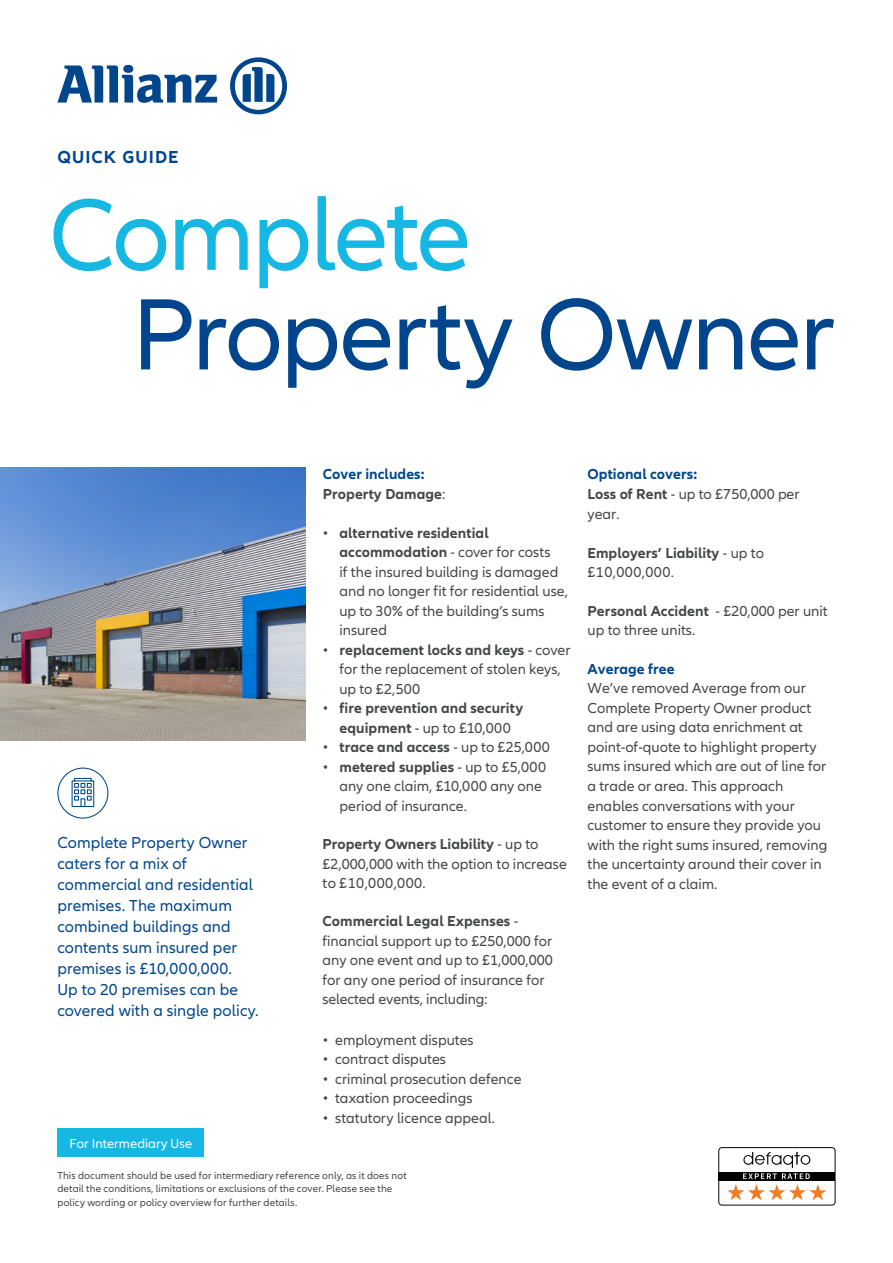
<style>
.page{position:relative;width:893px;height:1263px;background:#fff}
.page>*{position:absolute;margin:0;border:0;box-sizing:border-box;transform-origin:0 0}
.t1{font:105px "Allianz Neo";letter-spacing:-.02em;color:#01468c}
.t2{font:105px "Allianz Neo";letter-spacing:-.025em;color:#16b8e3}
.t3{font:700 18px "Allianz Neo";letter-spacing:.06em;color:#01468c}
.Copy_10_13pt{font:16.5px/21px "Allianz Neo";letter-spacing:.005em;color:#01468c}
.Copy_10_13pt-2{font:15px/19.5px "Allianz Neo";color:#454647}
.Copy_10_13pt-3{font:700 15px/19.5px "Allianz Neo";letter-spacing:.005em;color:#454647;text-align:center}
.Copy_10_13pt-4{font:700 15px/19.5px "Allianz Neo";letter-spacing:.005em;color:#01468c}
.t4{font:13.5px "Allianz Neo";letter-spacing:.005em;color:#fff}
.Caption___Footer_7_9{font:10.5px/13.5px "Allianz Neo";letter-spacing:.015em;color:#454647}
.s1{color:#454647}
.s2{font-weight:400;color:#454647}
.s3{font-weight:700}
.s4{font-weight:400}
.s5{font-weight:700;color:#01468c}
</style>
<div class="page">
<img style="left:0;top:468px;width:305px;height:273px">
<svg style="left:57px;top:65px;width:160px;height:38px"></svg>
<svg style="left:230px;top:57px;width:57px;height:57px"></svg>
<div style="left:57px;top:1128px;width:147px;height:29px;background:#16b8e3"></div>
<div style="left:57px;top:767px;width:51px;height:52px;border:1px solid #01468c;border-radius:50%"></div>
<svg style="left:71px;top:777px;width:24px;height:30px"></svg>
<svg style="left:718px;top:1147px;width:118px;height:58px"></svg>
<p class="t3" style="left:57px;top:146px;width:123px">QUICK GUIDE</p>
<p class="t2" style="left:49px;top:175px;width:424px">Complete</p>
<p class="t1" style="left:132px;top:275px;width:705px">Property Owner</p>
<p class="Copy_10_13pt" style="left:57px;top:832px;width:203px">Complete Property Owner caters for a mix of commercial and residential premises. The maximum combined buildings and contents sum insured per premises is £10,000,000.<br>Up to 20 premises can be covered with a single policy.</p>
<p class="t4" style="left:70px;top:1135px;width:124px">For Intermediary Use</p>
<p class="Copy_10_13pt-4" style="left:323px;top:465px;width:124px">Cover includes:<br><span class="s1">Property Damage</span><span class="s2">:</span></p>
<p class="Copy_10_13pt-2" style="left:339px;top:523px;width:230px;text-indent:-17px">• <span class="s3">alternative residential accommodation</span> - cover for costs<br>if the insured building is damaged and no longer fit for residential use, up to 30% of the building’s sums insured</p>
<p class="Copy_10_13pt-2" style="left:339px;top:640px;width:233px;text-indent:-17px">• <span class="s3">replacement locks and keys</span> - cover for the replacement of stolen keys, up to £2,500</p>
<p class="Copy_10_13pt-3" style="left:322px;top:699px;width:202px"><span class="s4">•</span> fire prevention and security equipment <span class="s4">- up to £10,000</span></p>
<p class="Copy_10_13pt-3" style="left:322px;top:738px;width:229px"><span class="s4">•</span> trace and access <span class="s4">- up to £25,000</span></p>
<p class="Copy_10_13pt-2" style="left:339px;top:757px;width:208px;text-indent:-17px">• <span class="s3">metered supplies</span> - up to £5,000 any one claim, £10,000 any one period of insurance.</p>
<p class="Copy_10_13pt-2" style="left:322px;top:835px;width:246px"><span class="s3">Property Owners Liability</span> - up to £2,000,000 with the option to increase to £10,000,000.</p>
<p class="Copy_10_13pt-2" style="left:322px;top:912px;width:232px"><span class="s3">Commercial Legal Expenses</span> - financial support up to £250,000 for any one event and up to £1,000,000 for any one period of insurance for selected events, including:</p>
<p class="Copy_10_13pt-2" style="left:322px;top:1030px;width:153px">• employment disputes</p>
<p class="Copy_10_13pt-2" style="left:322px;top:1050px;width:125px">• contract disputes</p>
<p class="Copy_10_13pt-2" style="left:322px;top:1069px;width:201px">• criminal prosecution defence</p>
<p class="Copy_10_13pt-2" style="left:322px;top:1089px;width:152px">• taxation proceedings</p>
<p class="Copy_10_13pt-2" style="left:322px;top:1108px;width:174px">• statutory licence appeal.</p>
<p class="Caption___Footer_7_9" style="left:57px;top:1168px;width:351px">This document should be used for intermediary reference only, as it does not detail the conditions, limitations or exclusions of the cover. Please see the policy wording or policy overview for further details.</p>
<p class="Copy_10_13pt-2" style="left:587px;top:465px;width:214px"><span class="s5">Optional covers:<br></span><span class="s3">Loss of Rent</span> - up to £750,000 per year.</p>
<p class="Copy_10_13pt-3" style="left:587px;top:543px;width:178px;text-align:left">Employers’ Liability <span class="s4">- up to £10,000,000.</span></p>
<p class="Copy_10_13pt-2" style="left:587px;top:601px;width:242px"><span class="s3">Personal Accident</span> - £20,000 per unit up to three units.</p>
<p class="Copy_10_13pt-2" style="left:587px;top:660px;width:241px"><span class="s5">Average free<br></span>We’ve removed Average from our<br>Complete Property Owner product and are using data enrichment at point-of-quote to highlight property sums insured which are out of line for a trade or area. This approach enables conversations with your customer to ensure they provide you with the right sums insured, removing the uncertainty around their cover in the event of a claim.</p>
</div>
